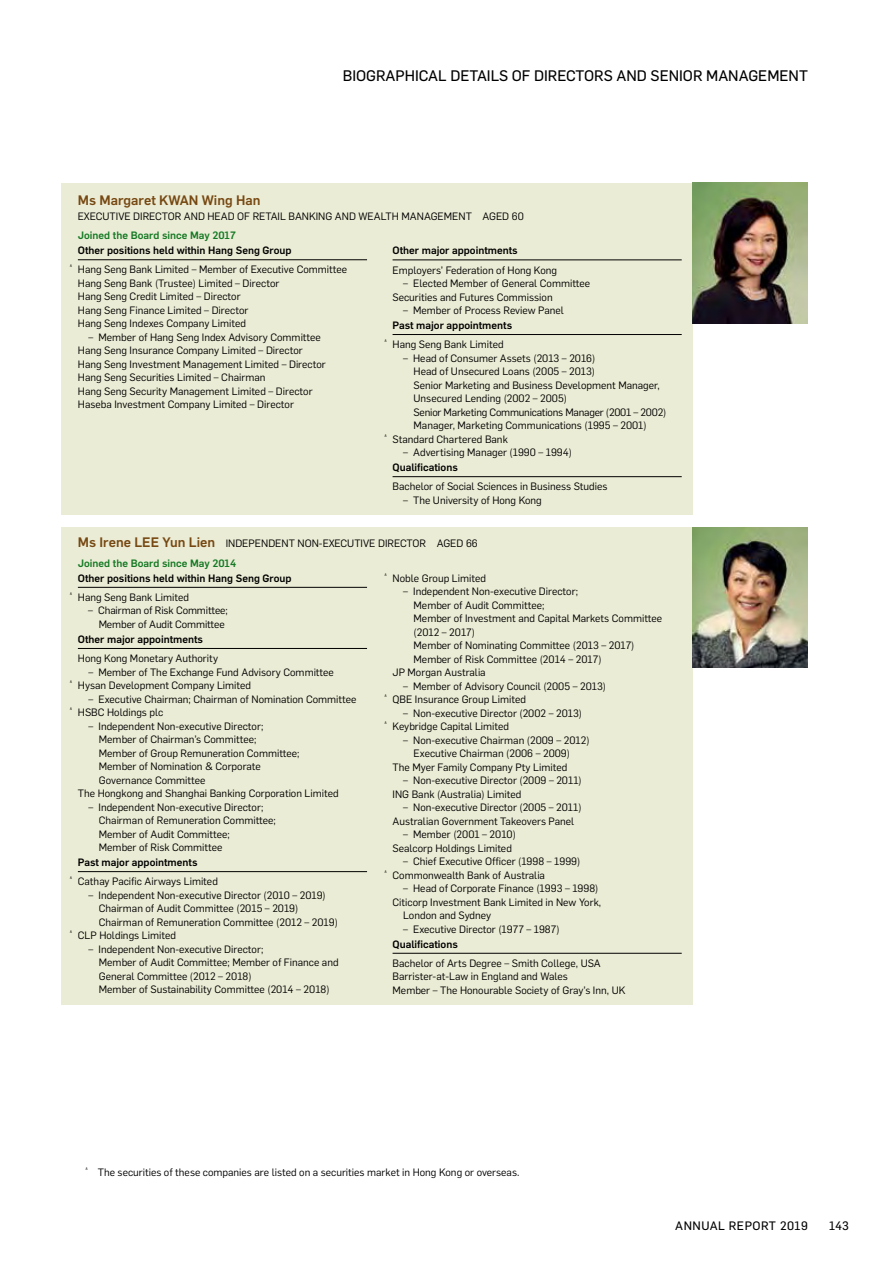
<style>
.page{position:relative;width:893px;height:1263px;background:#fff}
.page>*{position:absolute;margin:0;border:0;box-sizing:border-box;transform-origin:0 0}
.t1{font:15px "Flama Basic";color:#000}
.t2{font:500 13.5px "Flama";color:#764812}
.t3{font:12px "Flama Basic";letter-spacing:.04em;color:#000}
.t4{font:10.5px/13.5px "Flama";color:#000}
.t5{font:500 10.5px "Flama";color:#000}
.t6{font:500 10.5px "Flama";color:#147924}
.t7{font:6.15px "Flama";color:#000}
.s1{font-weight:500;font-size:13.5px;color:#764812}
</style>
<div class="page">
<div style="left:61px;top:183px;width:631px;height:331px;background:#ebecd5"></div>
<div style="left:61px;top:527px;width:631px;height:477px;background:#ebecd5"></div>
<img style="left:692px;top:527px;width:116px;height:141px">
<img style="left:692px;top:183px;width:116px;height:140px">
<hr style="left:78px;top:259px;width:289px;height:1px;background:#000">
<hr style="left:78px;top:587px;width:289px;height:1px;background:#000">
<hr style="left:78px;top:648px;width:289px;height:1px;background:#000">
<hr style="left:78px;top:871px;width:289px;height:1px;background:#000">
<hr style="left:393px;top:259px;width:289px;height:1px;background:#000">
<hr style="left:393px;top:334px;width:289px;height:1px;background:#000">
<hr style="left:393px;top:476px;width:289px;height:1px;background:#000">
<hr style="left:393px;top:953px;width:289px;height:1px;background:#000">
<h1 class="t1" style="left:343px;top:66px;width:467px">BIOGRAPHICAL DETAILS OF DIRECTORS AND SENIOR MANAGEMENT</h1>
<p class="t2" style="left:78px;top:190px;width:184px">Ms Margaret KWAN Wing Han</p>
<p class="t4" style="left:78px;top:209px;width:447px">EXECUTIVE DIRECTOR AND HEAD OF RETAIL BANKING AND WEALTH MANAGEMENT AGED 60</p>
<p class="t6" style="left:78px;top:228px;width:160px">Joined the Board since May 2017</p>
<p class="t5" style="left:78px;top:243px;width:215px">Other positions held within Hang Seng Group</p>
<p class="t5" style="left:393px;top:243px;width:127px">Other major appointments</p>
<p class="t4" style="left:393px;top:262px;width:166px">Employers’ Federation of Hong Kong</p>
<p class="t4" style="left:393px;top:276px;width:199px;text-indent:10px">– Elected Member of General Committee<br>Securities and Futures Commission</p>
<p class="t4" style="left:403px;top:303px;width:162px">– Member of Process Review Panel</p>
<p class="t5" style="left:393px;top:317px;width:121px">Past major appointments</p>
<p class="t7" style="left:69px;top:262px;width:5px">^</p>
<p class="t4" style="left:78px;top:262px;width:271px">Hang Seng Bank Limited – Member of Executive Committee Hang Seng Bank (Trustee) Limited – Director<br>Hang Seng Credit Limited – Director<br>Hang Seng Finance Limited – Director<br>Hang Seng Indexes Company Limited</p>
<p class="t4" style="left:78px;top:330px;width:249px;text-indent:10px">– Member of Hang Seng Index Advisory Committee Hang Seng Insurance Company Limited – Director Hang Seng Investment Management Limited – Director Hang Seng Securities Limited – Chairman<br>Hang Seng Security Management Limited – Director Haseba Investment Company Limited – Director</p>
<p class="t7" style="left:384px;top:337px;width:5px">^</p>
<p class="t4" style="left:393px;top:337px;width:113px">Hang Seng Bank Limited</p>
<p class="t4" style="left:414px;top:350px;width:254px;text-indent:-10px">– Head of Consumer Assets (2013 – 2016)<br>Head of Unsecured Loans (2005 – 2013)<br>Senior Marketing and Business Development Manager, Unsecured Lending (2002 – 2005)<br>Senior Marketing Communications Manager (2001 – 2002)<br>Manager, Marketing Communications (1995 – 2001)</p>
<p class="t7" style="left:384px;top:431px;width:5px">^</p>
<p class="t4" style="left:393px;top:431px;width:117px">Standard Chartered Bank</p>
<p class="t4" style="left:403px;top:445px;width:171px">– Advertising Manager (1990 – 1994)</p>
<p class="t5" style="left:393px;top:460px;width:67px">Qualifications</p>
<p class="t4" style="left:393px;top:479px;width:216px">Bachelor of Social Sciences in Business Studies</p>
<p class="t4" style="left:403px;top:493px;width:140px">– The University of Hong Kong</p>
<p class="t4" style="left:78px;top:536px;width:401px"><span class="s1">Ms Irene LEE Yun Lien</span> INDEPENDENT NON-EXECUTIVE DIRECTOR AGED 66</p>
<p class="t6" style="left:78px;top:555px;width:160px">Joined the Board since May 2014</p>
<p class="t5" style="left:78px;top:570px;width:215px">Other positions held within Hang Seng Group</p>
<p class="t7" style="left:69px;top:589px;width:5px">^</p>
<p class="t4" style="left:78px;top:590px;width:113px">Hang Seng Bank Limited</p>
<p class="t4" style="left:88px;top:603px;width:141px;text-align:right">– Chairman of Risk Committee;<br>Member of Audit Committee</p>
<p class="t5" style="left:78px;top:631px;width:127px">Other major appointments</p>
<p class="t4" style="left:78px;top:651px;width:142px">Hong Kong Monetary Authority</p>
<p class="t4" style="left:88px;top:664px;width:247px">– Member of The Exchange Fund Advisory Committee</p>
<p class="t7" style="left:69px;top:678px;width:5px">^</p>
<p class="t4" style="left:78px;top:678px;width:175px">Hysan Development Company Limited</p>
<p class="t4" style="left:88px;top:691px;width:270px">– Executive Chairman; Chairman of Nomination Committee</p>
<p class="t7" style="left:69px;top:705px;width:5px">^</p>
<p class="t4" style="left:78px;top:705px;width:87px">HSBC Holdings plc</p>
<p class="t4" style="left:88px;top:718px;width:176px">– Independent Non-executive Director;</p>
<p class="t4" style="left:99px;top:732px;width:159px">Member of Chairman’s Committee;</p>
<p class="t4" style="left:99px;top:745px;width:202px">Member of Group Remuneration Committee;</p>
<p class="t4" style="left:99px;top:759px;width:164px">Member of Nomination &amp; Corporate</p>
<p class="t4" style="left:99px;top:772px;width:108px">Governance Committee</p>
<p class="t4" style="left:78px;top:786px;width:262px">The Hongkong and Shanghai Banking Corporation Limited</p>
<p class="t4" style="left:99px;top:799px;width:179px;text-indent:-11px">– Independent Non-executive Director;<br>Chairman of Remuneration Committee;<br>Member of Audit Committee;<br>Member of Risk Committee</p>
<p class="t5" style="left:78px;top:854px;width:121px">Past major appointments</p>
<p class="t7" style="left:69px;top:874px;width:5px">^</p>
<p class="t4" style="left:78px;top:874px;width:142px">Cathay Pacific Airways Limited</p>
<p class="t4" style="left:99px;top:888px;width:241px;text-indent:-11px">– Independent Non-executive Director (2010 – 2019)<br>Chairman of Audit Committee (2015 – 2019)<br>Chairman of Remuneration Committee (2012 – 2019)</p>
<p class="t7" style="left:69px;top:928px;width:5px">^</p>
<p class="t4" style="left:78px;top:928px;width:100px">CLP Holdings Limited</p>
<p class="t4" style="left:99px;top:942px;width:241px;text-indent:-11px">– Independent Non-executive Director;<br>Member of Audit Committee; Member of Finance and General Committee (2012 – 2018)<br>Member of Sustainability Committee (2014 – 2018)</p>
<p class="t7" style="left:384px;top:570px;width:5px">^</p>
<p class="t4" style="left:393px;top:570px;width:95px">Noble Group Limited</p>
<p class="t4" style="left:403px;top:584px;width:176px">– Independent Non-executive Director;</p>
<p class="t4" style="left:414px;top:598px;width:132px">Member of Audit Committee;</p>
<p class="t4" style="left:414px;top:611px;width:250px">Member of Investment and Capital Markets Committee</p>
<p class="t4" style="left:414px;top:625px;width:63px">(2012 – 2017)</p>
<p class="t4" style="left:414px;top:638px;width:222px">Member of Nominating Committee (2013 – 2017)</p>
<p class="t4" style="left:414px;top:652px;width:190px">Member of Risk Committee (2014 – 2017)</p>
<p class="t4" style="left:393px;top:665px;width:95px">JP Morgan Australia</p>
<p class="t4" style="left:403px;top:679px;width:204px">– Member of Advisory Council (2005 – 2013)</p>
<p class="t7" style="left:384px;top:692px;width:5px">^</p>
<p class="t4" style="left:393px;top:692px;width:135px">QBE Insurance Group Limited</p>
<p class="t4" style="left:403px;top:706px;width:180px">– Non-executive Director (2002 – 2013)</p>
<p class="t7" style="left:384px;top:719px;width:5px">^</p>
<p class="t4" style="left:393px;top:719px;width:118px">Keybridge Capital Limited</p>
<p class="t4" style="left:403px;top:733px;width:188px">– Non-executive Chairman (2009 – 2012)</p>
<p class="t4" style="left:414px;top:746px;width:158px">Executive Chairman (2006 – 2009)</p>
<p class="t4" style="left:393px;top:760px;width:176px">The Myer Family Company Pty Limited</p>
<p class="t4" style="left:393px;top:773px;width:191px;text-indent:10px">– Non-executive Director (2009 – 2011)<br>ING Bank (Australia) Limited</p>
<p class="t4" style="left:393px;top:800px;width:191px;text-indent:10px">– Non-executive Director (2005 – 2011)<br>Australian Government Takeovers Panel</p>
<p class="t4" style="left:393px;top:827px;width:125px;text-indent:10px">– Member (2001 – 2010)<br>Sealcorp Holdings Limited</p>
<p class="t4" style="left:403px;top:854px;width:179px">– Chief Executive Officer (1998 – 1999)</p>
<p class="t7" style="left:384px;top:867px;width:5px">^</p>
<p class="t4" style="left:393px;top:867px;width:154px">Commonwealth Bank of Australia</p>
<p class="t4" style="left:403px;top:881px;width:197px">– Head of Corporate Finance (1993 – 1998)</p>
<p class="t4" style="left:393px;top:895px;width:210px">Citicorp Investment Bank Limited in New York,</p>
<p class="t4" style="left:403px;top:908px;width:90px">London and Sydney</p>
<p class="t4" style="left:403px;top:922px;width:158px">– Executive Director (1977 – 1987)</p>
<p class="t5" style="left:393px;top:936px;width:67px">Qualifications</p>
<p class="t4" style="left:393px;top:956px;width:234px">Bachelor of Arts Degree – Smith College, USA<br>Barrister-at-Law in England and Wales<br>Member – The Honourable Society of Gray’s Inn, UK</p>
<p class="t7" style="left:85px;top:1164px;width:5px">^</p>
<p class="t4" style="left:98px;top:1165px;width:423px">The securities of these companies are listed on a securities market in Hong Kong or overseas.</p>
<p class="t3" style="left:675px;top:1217px;width:134px">ANNUAL REPORT 2019</p>
<p class="t3" style="left:829px;top:1217px;width:21px">143</p>
</div>
